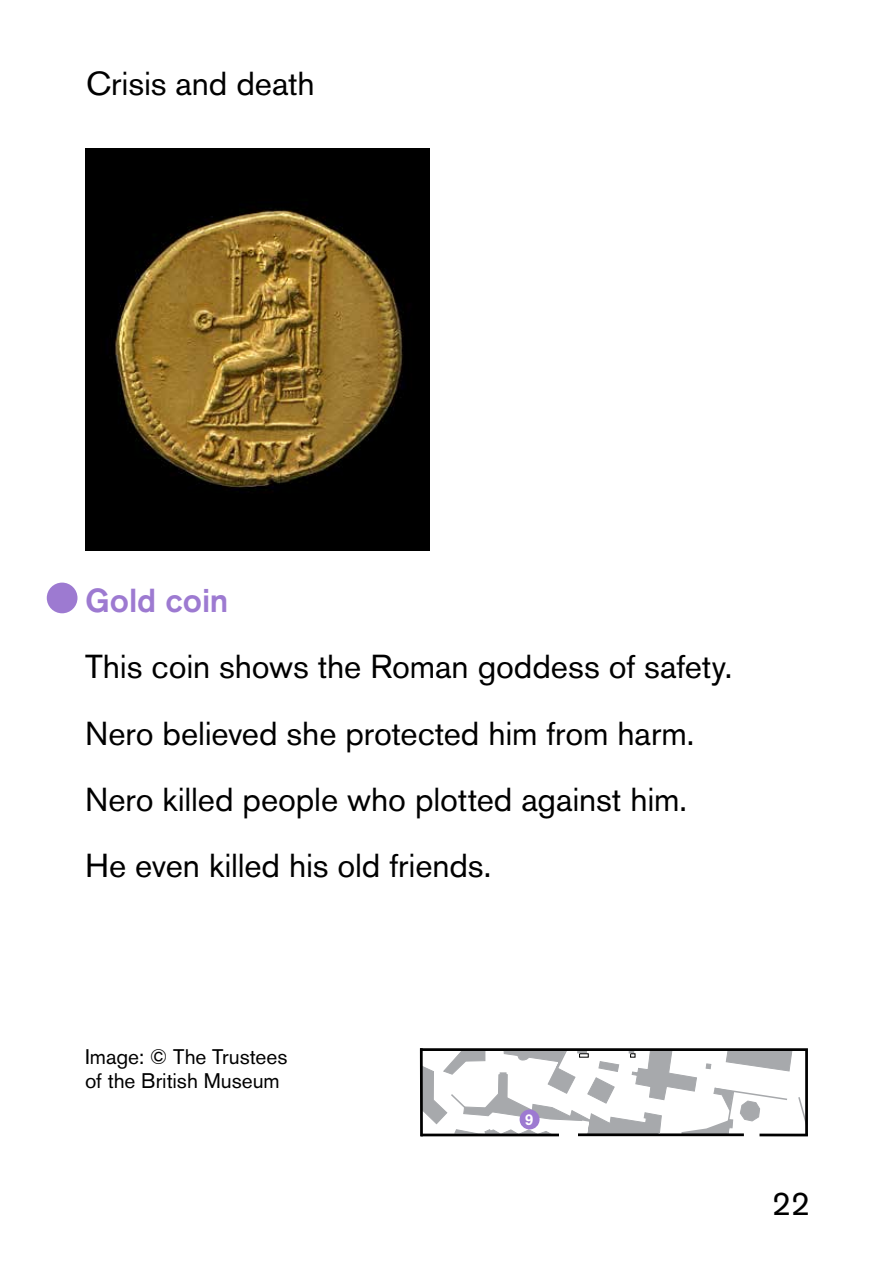
<style>
.page{position:relative;width:893px;height:1263px;background:#fff}
.page>*{position:absolute;margin:0;border:0;box-sizing:border-box;transform-origin:0 0}
.t1{font:33px "Akzidenz Grotesk Pro";letter-spacing:-.005em;color:#000}
.t2{font:500 33px "Akzidenz Grotesk Pro";letter-spacing:-.005em;color:#9d7ad1}
.t3{font:21px/24px "Akzidenz Grotesk Pro";color:#000}
.t4{font:500 15.6px "Akzidenz Grotesk Pro";color:#fff}
.s1{font-size:24px;color:#fff}
</style>
<div class="page">
<img style="left:85px;top:149px;width:345px;height:402px">
<svg style="left:419px;top:1048px;width:389px;height:89px"></svg>
<div style="left:579px;top:1053px;width:10px;height:4px;border:1px solid #000"></div>
<div style="left:520px;top:1109px;width:20px;height:20px;background:#9d7ad1;border-radius:50%"></div>
<div style="left:47px;top:583px;width:30px;height:30px;background:#9d7ad1;border-radius:50%"></div>
<p class="t1" style="left:86px;top:62px;width:230px">Crisis and death</p>
<h3 class="t2" style="left:55px;top:579px;width:175px"><span class="s1">9</span> Gold coin</h3>
<p class="t1" style="left:85px;top:645px;width:649px">This coin shows the Roman goddess of safety.</p>
<p class="t1" style="left:85px;top:712px;width:611px">Nero believed she protected him from harm.</p>
<p class="t1" style="left:85px;top:778px;width:603px">Nero killed people who plotted against him.</p>
<p class="t1" style="left:85px;top:844px;width:408px">He even killed his old friends.</p>
<p class="t3" style="left:85px;top:1044px;width:204px">Image: © The Trustees of the British Museum</p>
<p class="t4" style="left:525px;top:1109px;width:10px">9</p>
<p class="t1" style="left:772px;top:1182px;width:40px">22</p>
</div>
